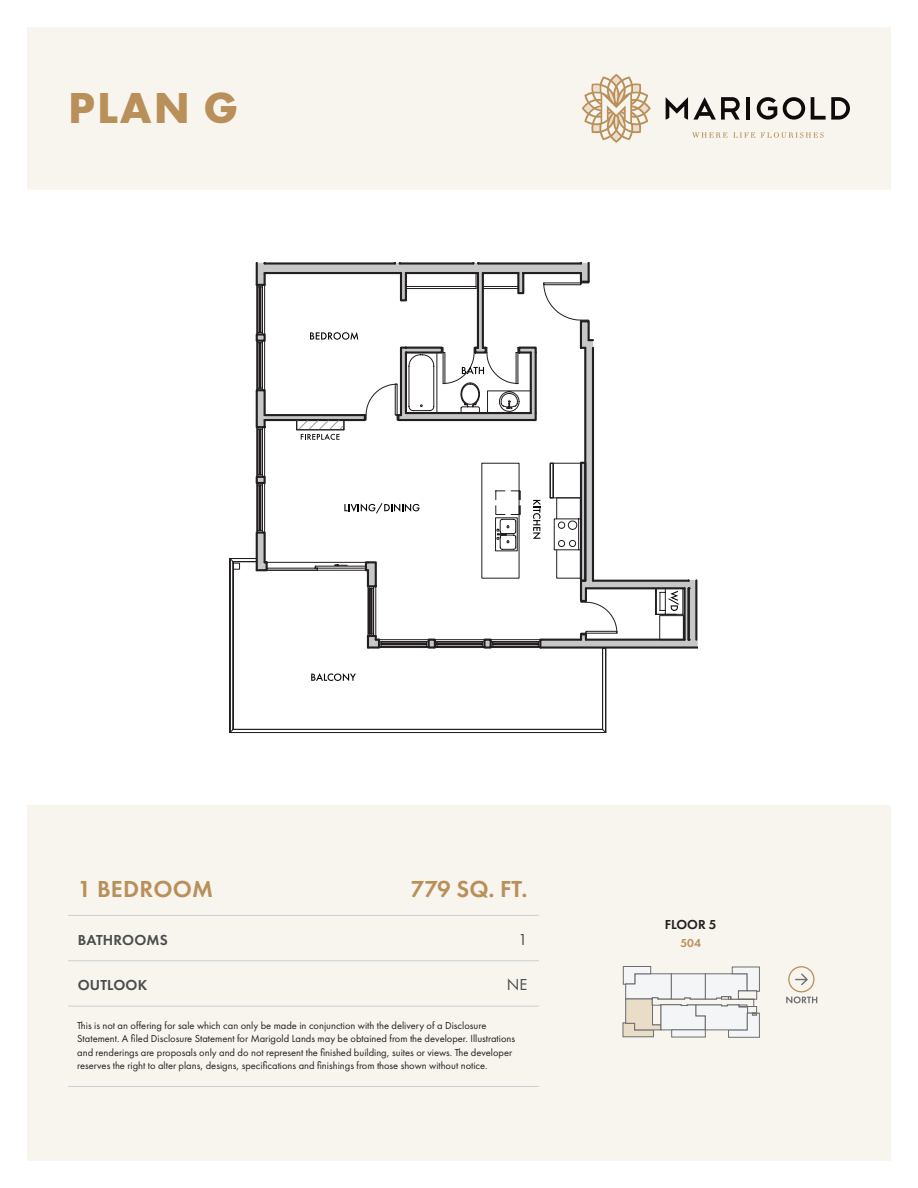
<style>
.page{position:relative;width:918px;height:1188px;background:#fff}
.page>*{position:absolute;margin:0;border:0;box-sizing:border-box;transform-origin:0 0}
.t1{font:700 45px "Futura PT";color:#b9905a}
.t2{font:600 24px "Futura PT";letter-spacing:.01em;color:#b9905a}
.t3{font:16.5px "Futura PT";color:#4b4c4d}
.t4{font:600 15px "Futura PT";letter-spacing:.01em;color:#4b4c4d}
.t5{font:600 13.5px "Futura PT";color:#231f20}
.t6{font:600 12px "Futura PT";color:#b9905a}
.t7{font:10.5px/13.5px "Futura PT";color:#231f20}
</style>
<div class="page">
<div style="left:27px;top:27px;width:864px;height:163px;background:#f8f5ef"></div>
<div style="left:27px;top:805px;width:864px;height:356px;background:#f8f5ef"></div>
<svg style="left:692px;top:132px;width:35px;height:6px"></svg>
<svg style="left:733px;top:132px;width:22px;height:6px"></svg>
<svg style="left:761px;top:132px;width:63px;height:6px"></svg>
<hr style="left:746px;top:97px;width:4px;height:23px;background:#110a0c">
<svg style="left:757px;top:97px;width:20px;height:23px"></svg>
<svg style="left:783px;top:97px;width:22px;height:23px"></svg>
<svg style="left:811px;top:97px;width:39px;height:23px"></svg>
<svg style="left:666px;top:97px;width:74px;height:23px"></svg>
<svg style="left:582px;top:74px;width:69px;height:69px"></svg>
<hr style="left:68px;top:960px;width:471px;height:1px;background:#cad0d4">
<hr style="left:68px;top:915px;width:471px;height:1px;background:#cad0d4">
<hr style="left:68px;top:1006px;width:471px;height:1px;background:#cad0d4">
<svg style="left:229px;top:558px;width:377px;height:175px"></svg>
<svg style="left:311px;top:673px;width:45px;height:8px"></svg>
<svg style="left:255px;top:263px;width:443px;height:387px"></svg>
<svg style="left:622px;top:966px;width:138px;height:72px"></svg>
<svg style="left:786px;top:966px;width:31px;height:37px"></svg>
<hr style="left:68px;top:1086px;width:471px;height:1px;background:#cad0d4">
<h1 class="t1" style="left:68px;top:79px;width:172px">PLAN G</h1>
<h2 class="t2" style="left:78px;top:874px;width:137px">1 BEDROOM</h2>
<h2 class="t2" style="left:411px;top:874px;width:118px">779 SQ. FT.</h2>
<h3 class="t4" style="left:78px;top:930px;width:92px">BATHROOMS</h3>
<h3 class="t3" style="left:518px;top:930px;width:11px">1</h3>
<h3 class="t4" style="left:78px;top:975px;width:71px">OUTLOOK</h3>
<h3 class="t3" style="left:507px;top:975px;width:22px">NE</h3>
<p class="t7" style="left:77px;top:1018px;width:439px">This is not an offering for sale which can only be made in conjunction with the delivery of a Disclosure Statement. A filed Disclosure Statement for Marigold Lands may be obtained from the developer. Illustrations and renderings are proposals only and do not represent the finished building, suites or views. The developer reserves the right to alter plans, designs, specifications and finishings from those shown without notice.</p>
<p class="t5" style="left:665px;top:916px;width:53px">FLOOR 5</p>
<p class="t6" style="left:680px;top:935px;width:22px">504</p>
</div>
